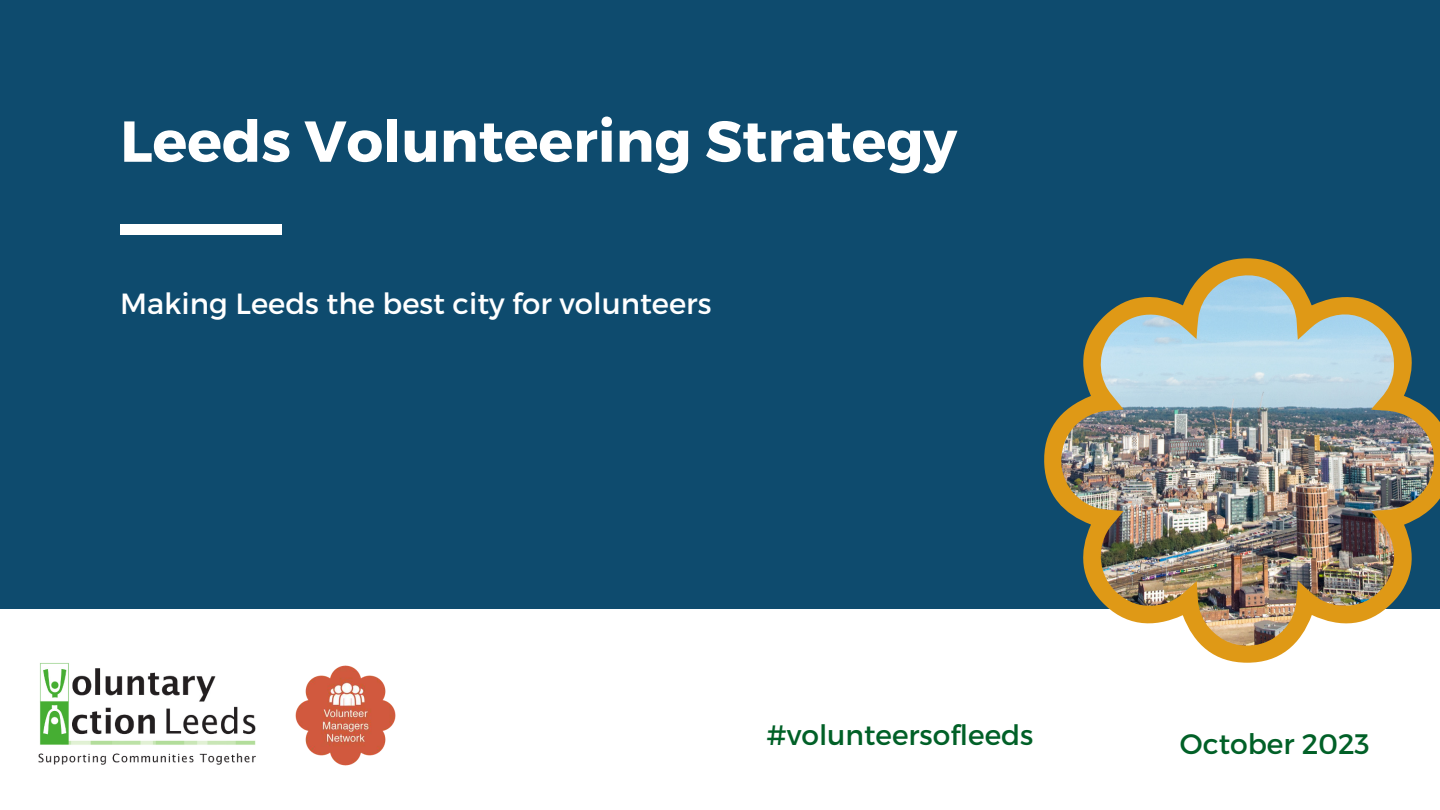
<style>
.page{position:relative;width:1440px;height:810px;background:#fff}
.page>*{position:absolute;margin:0;border:0;box-sizing:border-box;transform-origin:0 0}
.t1{font:700 57.7px "Montserrat";color:#fff}
.t2{font:29.2px "Montserrat";color:#fff}
.t3{font:28.2px "Montserrat";color:#016027}
.t4{font:28px "Montserrat";color:#016027}
</style>
<div class="page">
<div style="left:0;top:0;width:1440px;height:761px;background:#0e4b6e"></div>
<div style="left:0;top:609px;width:1440px;height:201px;background:#fff"></div>
<div style="left:120px;top:224px;width:161px;height:11px;background:#fff"></div>
<img style="left:1044px;top:258px;width:396px;height:405px">
<img style="left:38px;top:663px;width:218px;height:102px">
<img style="left:295px;top:665px;width:101px;height:101px">
<h1 class="t1" style="left:120px;top:106px;width:838px">Leeds Volunteering Strategy</h1>
<p class="t2" style="left:120px;top:286px;width:593px">Making Leeds the best city for volunteers</p>
<p class="t4" style="left:767px;top:717px;width:268px">#volunteersofleeds</p>
<p class="t3" style="left:1180px;top:727px;width:191px">October 2023</p>
</div>
